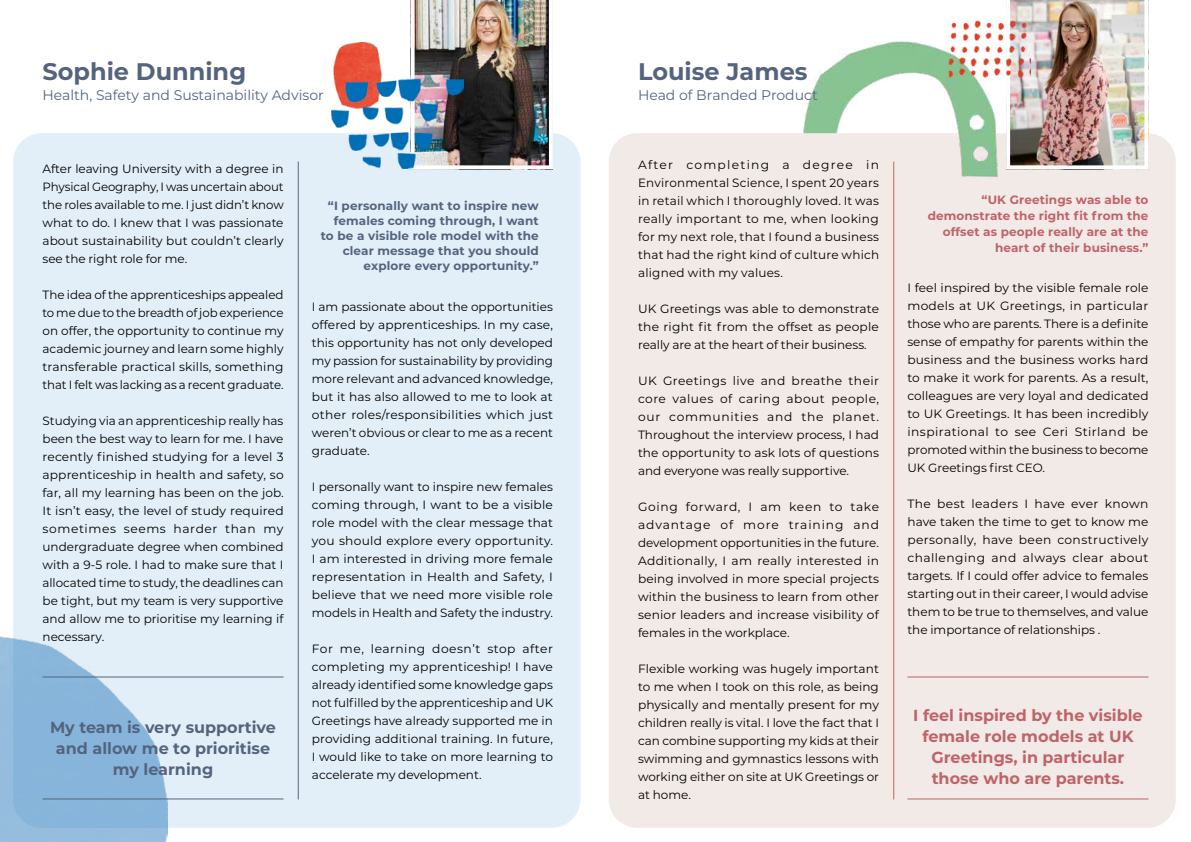
<style>
.page{position:relative;width:1191px;height:842px;background:#fff}
.page>*{position:absolute;margin:0;border:0;box-sizing:border-box;transform-origin:0 0}
.t1{font:700 24px "Montserrat";color:#54647e}
.t2{font:700 16px/21px "Montserrat";color:#be6369;text-align:center}
.t3{font:700 16px/21px "Montserrat";color:#54647e;text-align:center}
.t4{font:14px "Montserrat";color:#54647e}
.t5{font:12px/18px "Montserrat";color:#000;text-align:justify}
.t6{font:700 12px/15px "Montserrat";letter-spacing:.01em;color:#54647e;text-align:right}
.t7{font:700 12px/16px "Montserrat";letter-spacing:.01em;color:#be6369;text-align:right}
</style>
<div class="page">
<div style="left:13px;top:133px;width:567px;height:695px;background:#e3eff8;border-radius:28px"></div>
<img style="left:410px;top:0;width:143px;height:169px">
<hr style="left:298px;top:162px;width:1px;height:637px;background:#54647e">
<img style="left:0;top:636px;width:167px;height:206px">
<div style="left:608px;top:133px;width:567px;height:695px;background:#f2eae6;border-radius:28px"></div>
<img style="left:1006px;top:0;width:142px;height:169px">
<hr style="left:893px;top:162px;width:1px;height:637px;background:#be6369">
<hr style="left:907px;top:676px;width:241px;height:1px;background:#be6369">
<hr style="left:907px;top:798px;width:241px;height:1px;background:#be6369">
<hr style="left:43px;top:798px;width:240px;height:1px;background:#54647e">
<hr style="left:43px;top:676px;width:240px;height:1px;background:#54647e">
<img style="left:332px;top:43px;width:132px;height:126px">
<img style="left:803px;top:20px;width:228px;height:160px">
<h1 class="t1" style="left:43px;top:54px;width:205px">Sophie Dunning</h1>
<p class="t4" style="left:43px;top:85px;width:283px">Health, Safety and Sustainability Advisor</p>
<p class="t5" style="left:43px;top:160px;width:243px">After leaving University with a degree in Physical Geography, I was uncertain about the roles available to me. I just didn’t know what to do. I knew that I was passionate about sustainability but couldn’t clearly see the right role for me.</p>
<p class="t5" style="left:43px;top:286px;width:243px">The idea of the apprenticeships appealed to me due to the breadth of job experience on offer, the opportunity to continue my academic journey and learn some highly transferable practical skills, something that I felt was lacking as a recent graduate.</p>
<p class="t5" style="left:43px;top:412px;width:243px">Studying via an apprenticeship really has been the best way to learn for me. I have recently finished studying for a level 3 apprenticeship in health and safety, so far, all my learning has been on the job.<br>It isn’t easy, the level of study required sometimes seems harder than my undergraduate degree when combined with a 9-5 role. I had to make sure that I allocated time to study, the deadlines can be tight, but my team is very supportive and allow me to prioritise my learning if necessary.</p>
<h2 class="t3" style="left:50px;top:716px;width:227px">My team is very supportive and allow me to prioritise my learning</h2>
<p class="t6" style="left:321px;top:198px;width:219px">“I personally want to inspire new females coming through, I want to be a visible role model with the clear message that you should explore every opportunity.”</p>
<p class="t5" style="left:312px;top:298px;width:243px">I am passionate about the opportunities offered by apprenticeships. In my case, this opportunity has not only developed my passion for sustainability by providing more relevant and advanced knowledge, but it has also allowed to me to look at other roles/responsibilities which just weren’t obvious or clear to me as a recent graduate.</p>
<p class="t5" style="left:312px;top:478px;width:243px">I personally want to inspire new females coming through, I want to be a visible role model with the clear message that you should explore every opportunity.<br>I am interested in driving more female representation in Health and Safety, I believe that we need more visible role models in Health and Safety the industry.</p>
<p class="t5" style="left:312px;top:640px;width:243px">For me, learning doesn’t stop after completing my apprenticeship! I have already identified some knowledge gaps not fulfilled by the apprenticeship and UK Greetings have already supported me in providing additional training. In future, I would like to take on more learning to accelerate my development.</p>
<h1 class="t1" style="left:638px;top:54px;width:171px">Louise James</h1>
<p class="t4" style="left:638px;top:85px;width:181px">Head of Branded Product</p>
<p class="t5" style="left:638px;top:155px;width:243px">After completing a degree in Environmental Science, I spent 20 years in retail which I thoroughly loved. It was really important to me, when looking for my next role, that I found a business that had the right kind of culture which aligned with my values.</p>
<p class="t5" style="left:638px;top:299px;width:243px">UK Greetings was able to demonstrate the right fit from the offset as people really are at the heart of their business.</p>
<p class="t5" style="left:638px;top:371px;width:243px">UK Greetings live and breathe their core values of caring about people, our communities and the planet.<br>Throughout the interview process, I had the opportunity to ask lots of questions and everyone was really supportive.</p>
<p class="t5" style="left:638px;top:497px;width:243px">Going forward, I am keen to take advantage of more training and development opportunities in the future.<br>Additionally, I am really interested in being involved in more special projects within the business to learn from other senior leaders and increase visibility of females in the workplace.</p>
<p class="t5" style="left:638px;top:659px;width:242px">Flexible working was hugely important to me when I took on this role, as being physically and mentally present for my children really is vital. I love the fact that I can combine supporting my kids at their swimming and gymnastics lessons with working either on site at UK Greetings or at home.</p>
<p class="t7" style="left:927px;top:192px;width:222px">“UK Greetings was able to demonstrate the right fit from the offset as people really are at the heart of their business.”</p>
<p class="t5" style="left:907px;top:279px;width:243px">I feel inspired by the visible female role models at UK Greetings, in particular those who are parents. There is a definite sense of empathy for parents within the business and the business works hard to make it work for parents. As a result, colleagues are very loyal and dedicated to UK Greetings. It has been incredibly inspirational to see Ceri Stirland be promoted within the business to become UK Greetings first CEO.</p>
<p class="t5" style="left:907px;top:495px;width:243px">The best leaders I have ever known have taken the time to get to know me personally, have been constructively challenging and always clear about targets. If I could offer advice to females starting out in their career, I would advise them to be true to themselves, and value the importance of relationships .</p>
<h2 class="t2" style="left:913px;top:704px;width:231px">I feel inspired by the visible female role models at UK<br>Greetings, in particular those who are parents.</h2>
</div>
